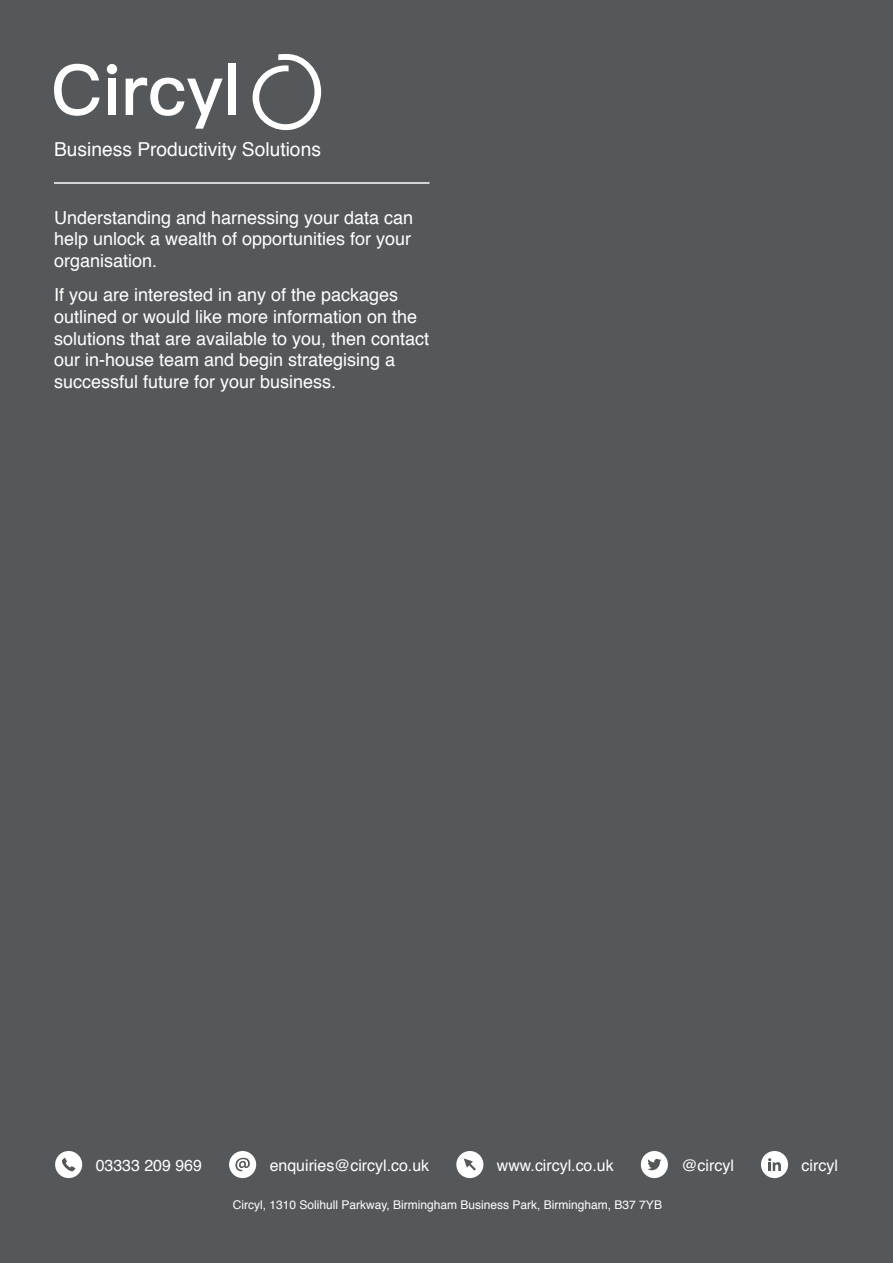
<style>
.page{position:relative;width:893px;height:1263px;background:#55585a}
.page>*{position:absolute;margin:0;border:0;box-sizing:border-box;transform-origin:0 0}
.t1{font:19.2px "Helvetica";color:#fff}
.t2{font:18px/21.6px "Helvetica";color:#fff;text-align:justify}
.t3{font:15.9px "Helvetica";color:#fff}
.t4{font:12px "Helvetica";color:#fff}
</style>
<div class="page">
<div style="left:55px;top:1151px;width:27px;height:27px;background:#fff;border-radius:50%"></div>
<svg style="left:62px;top:1158px;width:13px;height:13px"></svg>
<div style="left:229px;top:1151px;width:27px;height:27px;background:#fff;border-radius:50%"></div>
<svg style="left:235px;top:1158px;width:15px;height:13px"></svg>
<div style="left:456px;top:1151px;width:27px;height:27px;background:#fff;border-radius:50%"></div>
<svg style="left:464px;top:1158px;width:12px;height:13px"></svg>
<div style="left:641px;top:1151px;width:27px;height:27px;background:#fff;border-radius:50%"></div>
<svg style="left:647px;top:1159px;width:14px;height:11px"></svg>
<div style="left:761px;top:1151px;width:27px;height:27px;background:#fff;border-radius:50%"></div>
<svg style="left:768px;top:1158px;width:13px;height:13px"></svg>
<hr style="left:54px;top:182px;width:375px;height:2px;background:#fff">
<div style="left:108px;top:79px;width:8px;height:36px;background:#fff"></div>
<div style="left:228px;top:64px;width:7px;height:51px;background:#fff"></div>
<svg style="left:126px;top:77px;width:97px;height:52px"></svg>
<div style="left:107px;top:64px;width:10px;height:10px;background:#fff;border-radius:50%"></div>
<svg style="left:54px;top:64px;width:46px;height:52px"></svg>
<svg style="left:253px;top:54px;width:68px;height:76px"></svg>
<p class="t1" style="left:54px;top:134px;width:268px">Business Productivity Solutions</p>
<p class="t2" style="left:54px;top:207px;width:361px">Understanding and harnessing your data can help unlock a wealth of opportunities for your organisation.</p>
<p class="t2" style="left:54px;top:285px;width:377px;text-align:left">If you are interested in any of the packages outlined or would like more information on the solutions that are available to you, then contact our in-house team and begin strategising a successful future for your business.</p>
<p class="t3" style="left:96px;top:1153px;width:108px">03333 209 969</p>
<p class="t3" style="left:270px;top:1153px;width:161px">enquiries@circyl.co.uk</p>
<p class="t3" style="left:497px;top:1153px;width:118px">www.circyl.co.uk</p>
<p class="t3" style="left:681px;top:1153px;width:54px">@circyl</p>
<p class="t3" style="left:802px;top:1153px;width:38px">circyl</p>
<p class="t4" style="left:233px;top:1195px;width:431px">Circyl, 1310 Solihull Parkway, Birmingham Business Park, Birmingham, B37 7YB</p>
</div>
